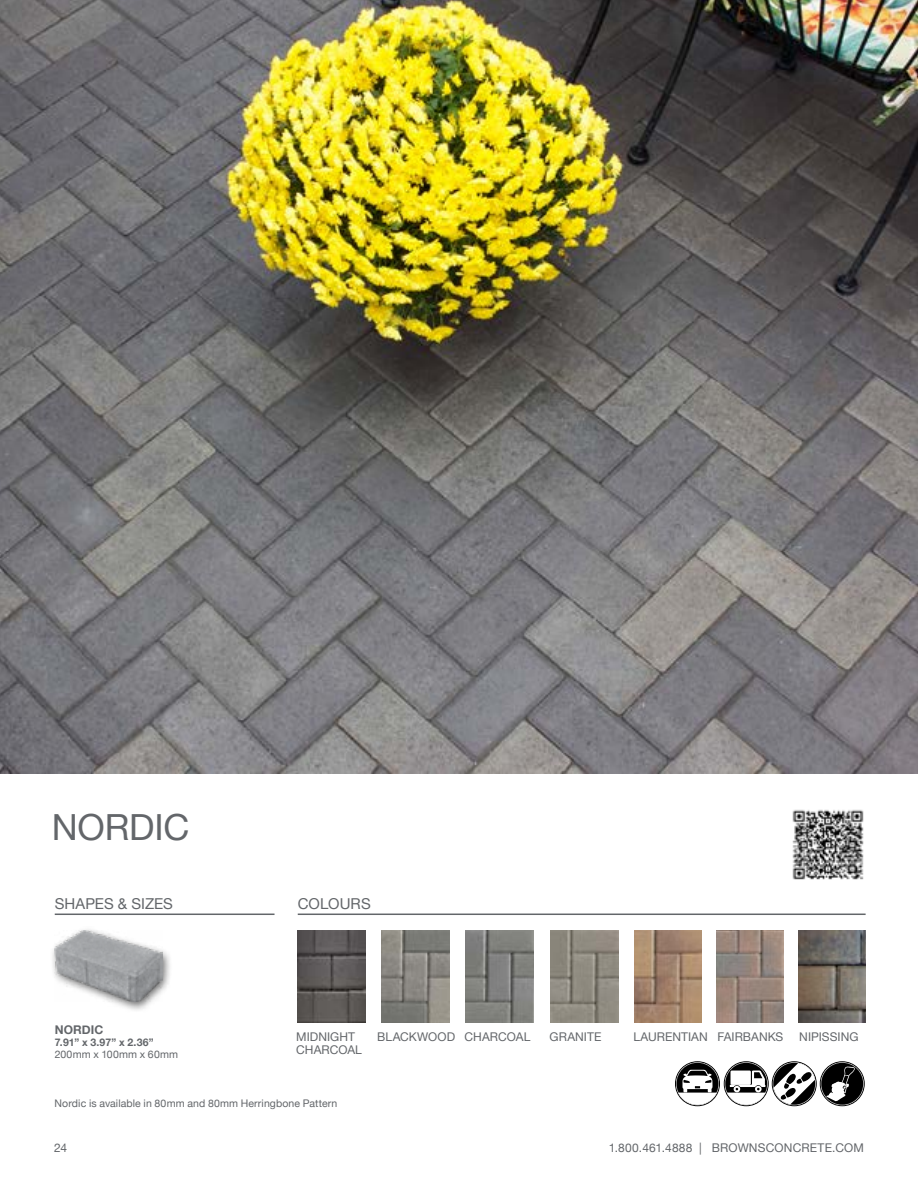
<style>
.page{position:relative;width:918px;height:1188px;background:#fff}
.page>*{position:absolute;margin:0;border:0;box-sizing:border-box;transform-origin:0 0}
.t1{font:36px "Helvetica Neue";letter-spacing:-.005em;color:#63666a}
.t2{font:15px "Helvetica Neue";letter-spacing:.005em;color:#63666a}
.t3{font:12px "Helvetica Neue";letter-spacing:.005em;color:#63666a}
.t4{font:700 12px "Helvetica Neue";letter-spacing:.005em;color:#63666a}
.t5{font:10.5px "Helvetica Neue";letter-spacing:.01em;color:#63666a}
.t6{font:700 10.5px "Helvetica Neue";color:#63666a}
</style>
<div class="page">
<hr style="left:298px;top:914px;width:568px;height:1px;background:#63666a">
<hr style="left:55px;top:914px;width:220px;height:1px;background:#63666a">
<div style="left:50px;top:926px;width:123px;height:87px;background:#000;opacity:.6"></div>
<img style="left:54px;top:931px;width:108px;height:71px">
<img style="left:382px;top:931px;width:67px;height:92px">
<img style="left:466px;top:931px;width:68px;height:92px">
<img style="left:550px;top:931px;width:68px;height:92px">
<img style="left:634px;top:931px;width:68px;height:92px">
<svg style="left:675px;top:1061px;width:190px;height:45px"></svg>
<img style="left:798px;top:931px;width:68px;height:92px">
<img style="left:0;top:0;width:918px;height:774px">
<img style="left:298px;top:931px;width:67px;height:92px">
<img style="left:716px;top:931px;width:68px;height:91px">
<img style="left:792px;top:809px;width:72px;height:71px">
<h1 class="t1" style="left:52px;top:801px;width:139px">NORDIC</h1>
<p class="t2" style="left:55px;top:893px;width:120px">SHAPES &amp; SIZES</p>
<p class="t2" style="left:298px;top:893px;width:74px">COLOURS</p>
<p class="t4" style="left:55px;top:1020px;width:50px">NORDIC</p>
<p class="t6" style="left:55px;top:1034px;width:101px">7.91” x 3.97” x 2.36”</p>
<p class="t5" style="left:55px;top:1046px;width:125px">200mm x 100mm x 60mm</p>
<p class="t3" style="left:296px;top:1028px;width:60px">MIDNIGHT</p>
<p class="t3" style="left:377px;top:1028px;width:155px">BLACKWOOD CHARCOAL</p>
<p class="t3" style="left:550px;top:1028px;width:53px">GRANITE</p>
<p class="t3" style="left:633px;top:1028px;width:151px">LAURENTIAN FAIRBANKS</p>
<p class="t3" style="left:799px;top:1028px;width:61px">NIPISSING</p>
<p class="t3" style="left:296px;top:1041px;width:67px">CHARCOAL</p>
<p class="t5" style="left:54px;top:1096px;width:284px">Nordic is available in 80mm and 80mm Herringbone Pattern</p>
<p class="t3" style="left:54px;top:1139px;width:15px">24</p>
<p class="t3" style="left:609px;top:1139px;width:257px">1.800.461.4888 | BROWNSCONCRETE.COM</p>
</div>
